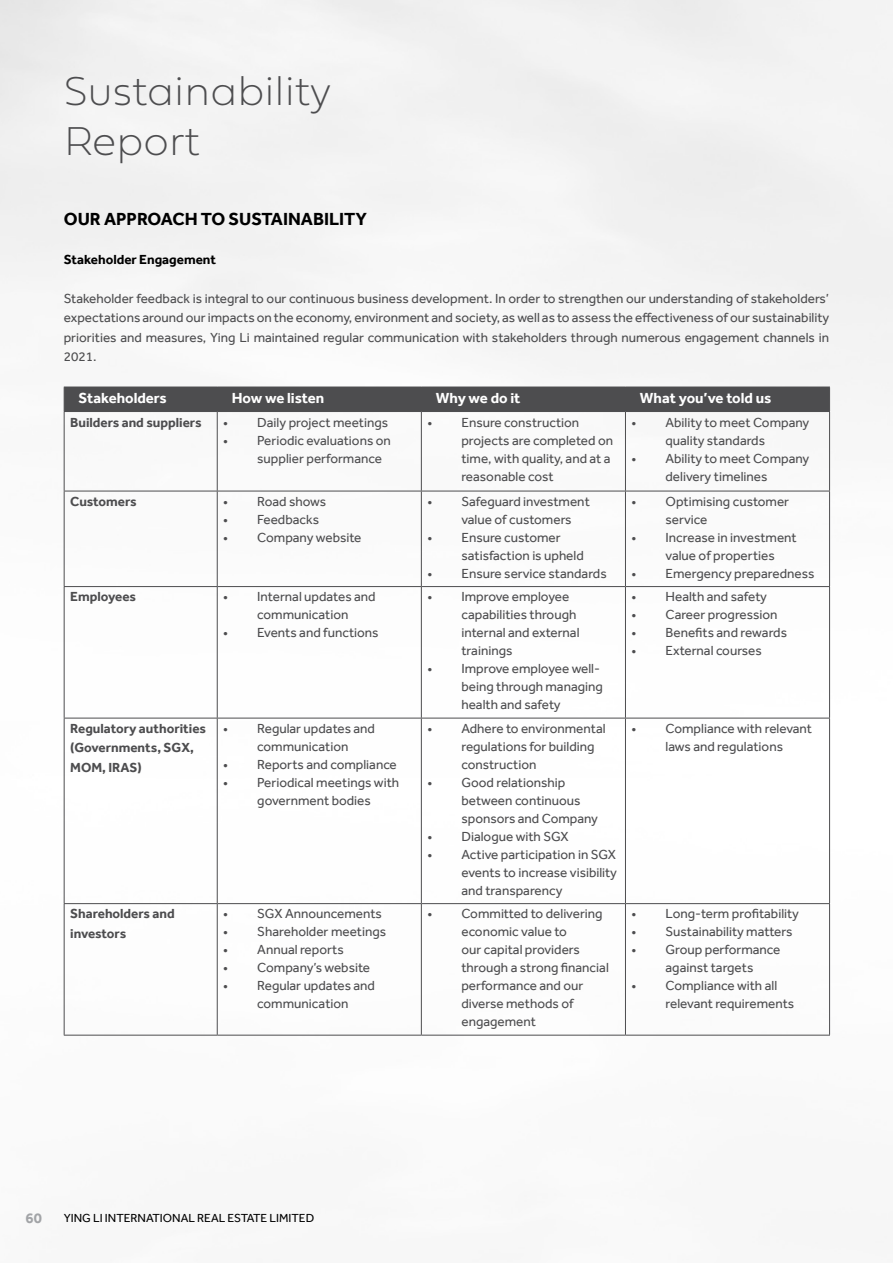
<style>
.page{position:relative;width:893px;height:1263px;background:#fff}
.page>*{position:absolute;margin:0;border:0;box-sizing:border-box;transform-origin:0 0}
.t1{font:42px/50.4px "Fieldwork Geo Hair";color:#4d4d4f}
.t2{font:700 18px "Effra";color:#000}
.t3{font:700 15px "Effra";color:#fff}
.t4{font:700 15px "Effra";color:#a2a4a7}
.t5{font:13.5px/18px "Effra";color:#4d4d4f}
.t6{font:700 13.5px/19.5px "Effra";color:#4d4d4f}
.t7{font:700 13.5px "Effra";color:#000}
.t8{font:12px "Effra";color:#000}
</style>
<div class="page">
<hr style="left:64px;top:412px;width:1px;height:79px;background:#4d4d4f">
<hr style="left:217px;top:412px;width:1px;height:79px;background:#4d4d4f">
<hr style="left:421px;top:412px;width:1px;height:79px;background:#4d4d4f">
<hr style="left:625px;top:412px;width:1px;height:79px;background:#4d4d4f">
<hr style="left:829px;top:412px;width:1px;height:79px;background:#4d4d4f">
<hr style="left:64px;top:491px;width:153px;height:1px;background:#4d4d4f">
<hr style="left:64px;top:491px;width:1px;height:95px;background:#4d4d4f">
<hr style="left:217px;top:491px;width:204px;height:1px;background:#4d4d4f">
<hr style="left:217px;top:491px;width:1px;height:95px;background:#4d4d4f">
<hr style="left:421px;top:491px;width:204px;height:1px;background:#4d4d4f">
<hr style="left:421px;top:491px;width:1px;height:95px;background:#4d4d4f">
<hr style="left:625px;top:491px;width:205px;height:1px;background:#4d4d4f">
<hr style="left:625px;top:491px;width:1px;height:95px;background:#4d4d4f">
<hr style="left:829px;top:491px;width:1px;height:95px;background:#4d4d4f">
<hr style="left:64px;top:586px;width:153px;height:1px;background:#4d4d4f">
<hr style="left:64px;top:587px;width:1px;height:131px;background:#4d4d4f">
<hr style="left:217px;top:586px;width:204px;height:1px;background:#4d4d4f">
<hr style="left:217px;top:587px;width:1px;height:131px;background:#4d4d4f">
<hr style="left:421px;top:586px;width:204px;height:1px;background:#4d4d4f">
<hr style="left:421px;top:587px;width:1px;height:131px;background:#4d4d4f">
<hr style="left:625px;top:586px;width:205px;height:1px;background:#4d4d4f">
<hr style="left:625px;top:587px;width:1px;height:131px;background:#4d4d4f">
<hr style="left:829px;top:587px;width:1px;height:131px;background:#4d4d4f">
<hr style="left:64px;top:718px;width:153px;height:1px;background:#4d4d4f">
<hr style="left:64px;top:718px;width:1px;height:185px;background:#4d4d4f">
<hr style="left:217px;top:718px;width:204px;height:1px;background:#4d4d4f">
<hr style="left:217px;top:718px;width:1px;height:185px;background:#4d4d4f">
<hr style="left:421px;top:718px;width:204px;height:1px;background:#4d4d4f">
<hr style="left:421px;top:718px;width:1px;height:185px;background:#4d4d4f">
<hr style="left:625px;top:718px;width:205px;height:1px;background:#4d4d4f">
<hr style="left:625px;top:718px;width:1px;height:185px;background:#4d4d4f">
<hr style="left:829px;top:718px;width:1px;height:185px;background:#4d4d4f">
<hr style="left:64px;top:903px;width:153px;height:1px;background:#4d4d4f">
<hr style="left:64px;top:904px;width:1px;height:131px;background:#4d4d4f">
<hr style="left:217px;top:903px;width:204px;height:1px;background:#4d4d4f">
<hr style="left:217px;top:904px;width:1px;height:131px;background:#4d4d4f">
<hr style="left:421px;top:903px;width:204px;height:1px;background:#4d4d4f">
<hr style="left:421px;top:904px;width:1px;height:131px;background:#4d4d4f">
<hr style="left:625px;top:903px;width:205px;height:1px;background:#4d4d4f">
<hr style="left:625px;top:904px;width:1px;height:131px;background:#4d4d4f">
<hr style="left:829px;top:904px;width:1px;height:131px;background:#4d4d4f">
<hr style="left:64px;top:1035px;width:153px;height:1px;background:#4d4d4f">
<hr style="left:217px;top:1035px;width:204px;height:1px;background:#4d4d4f">
<hr style="left:421px;top:1035px;width:204px;height:1px;background:#4d4d4f">
<hr style="left:625px;top:1035px;width:205px;height:1px;background:#4d4d4f">
<div style="left:64px;top:387px;width:766px;height:24px;background:#4d4d4f"></div>
<hr style="left:64px;top:411px;width:153px;height:1px;background:#4d4d4f">
<hr style="left:217px;top:411px;width:204px;height:1px;background:#4d4d4f">
<hr style="left:421px;top:411px;width:204px;height:1px;background:#4d4d4f">
<hr style="left:625px;top:411px;width:205px;height:1px;background:#4d4d4f">
<h1 class="t1" style="left:64px;top:63px;width:269px">Sustainability<br>Report</h1>
<h2 class="t2" style="left:64px;top:208px;width:305px">OUR APPROACH TO SUSTAINABILITY</h2>
<p class="t7" style="left:64px;top:251px;width:154px">Stakeholder Engagement</p>
<p class="t5" style="left:64px;top:288px;width:767px;line-height:19.5px;text-align:justify">Stakeholder feedback is integral to our continuous business development. In order to strengthen our understanding of stakeholders’ expectations around our impacts on the economy, environment and society, as well as to assess the effectiveness of our sustainability priorities and measures, Ying Li maintained regular communication with stakeholders through numerous engagement channels in 2021.</p>
<p class="t3" style="left:79px;top:389px;width:90px">Stakeholders</p>
<p class="t3" style="left:232px;top:389px;width:94px">How we listen</p>
<p class="t3" style="left:436px;top:389px;width:86px">Why we do it</p>
<p class="t3" style="left:640px;top:389px;width:133px">What you’ve told us</p>
<p class="t6" style="left:70px;top:412px;width:133px">Builders and suppliers</p>
<p class="t5" style="left:223px;top:413px;width:166px">• Daily project meetings</p>
<p class="t5" style="left:257px;top:431px;width:135px;text-indent:-34px">• Periodic evaluations on supplier performance</p>
<p class="t5" style="left:461px;top:413px;width:153px;text-indent:-34px">• Ensure construction projects are completed on time, with quality, and at a reasonable cost</p>
<p class="t5" style="left:665px;top:413px;width:145px;text-indent:-34px">• Ability to meet Company quality standards</p>
<p class="t5" style="left:631px;top:449px;width:179px;text-align:center">• Ability to meet Company delivery timelines</p>
<p class="t6" style="left:70px;top:492px;width:68px">Customers</p>
<p class="t5" style="left:223px;top:492px;width:105px">• Road shows</p>
<p class="t5" style="left:223px;top:510px;width:97px">• Feedbacks</p>
<p class="t5" style="left:223px;top:528px;width:140px">• Company website</p>
<p class="t5" style="left:461px;top:492px;width:130px;text-indent:-34px">• Safeguard investment value of customers</p>
<p class="t5" style="left:461px;top:528px;width:124px;text-indent:-34px">• Ensure customer satisfaction is upheld</p>
<p class="t5" style="left:427px;top:564px;width:181px">• Ensure service standards</p>
<p class="t5" style="left:665px;top:492px;width:125px;text-indent:-34px">• Optimising customer service</p>
<p class="t5" style="left:665px;top:528px;width:133px;text-indent:-34px">• Increase in investment value of properties</p>
<p class="t5" style="left:631px;top:564px;width:184px">• Emergency preparedness</p>
<p class="t6" style="left:70px;top:587px;width:67px">Employees</p>
<p class="t5" style="left:223px;top:588px;width:154px;text-align:center">• Internal updates and communication</p>
<p class="t5" style="left:223px;top:624px;width:157px">• Events and functions</p>
<p class="t5" style="left:461px;top:588px;width:120px;text-indent:-34px">• Improve employee capabilities through internal and external trainings</p>
<p class="t5" style="left:461px;top:660px;width:143px;text-indent:-34px">• Improve employee well&shy;being through managing health and safety</p>
<p class="t5" style="left:631px;top:588px;width:137px">• Health and safety</p>
<p class="t5" style="left:631px;top:606px;width:148px">• Career progression</p>
<p class="t5" style="left:631px;top:624px;width:157px">• Benefits and rewards</p>
<p class="t5" style="left:631px;top:642px;width:132px">• External courses</p>
<p class="t6" style="left:70px;top:718px;width:137px">Regulatory authorities (Governments, SGX,<br>MOM, IRAS)</p>
<p class="t5" style="left:223px;top:719px;width:153px;text-align:center">• Regular updates and communication</p>
<p class="t5" style="left:223px;top:755px;width:175px">• Reports and compliance</p>
<p class="t5" style="left:223px;top:773px;width:177px;text-align:center">• Periodical meetings with government bodies</p>
<p class="t5" style="left:461px;top:719px;width:146px;text-indent:-34px">• Adhere to environmental regulations for building construction</p>
<p class="t5" style="left:461px;top:773px;width:138px;text-indent:-34px">• Good relationship between continuous sponsors and Company</p>
<p class="t5" style="left:427px;top:827px;width:143px">• Dialogue with SGX</p>
<p class="t5" style="left:461px;top:845px;width:157px;text-align:justify;text-indent:-34px">• Active participation in SGX events to increase visibility and transparency</p>
<p class="t5" style="left:631px;top:719px;width:182px;text-align:center">• Compliance with relevant laws and regulations</p>
<p class="t6" style="left:70px;top:904px;width:106px">Shareholders and investors</p>
<p class="t5" style="left:223px;top:905px;width:160px">• SGX Announcements</p>
<p class="t5" style="left:223px;top:923px;width:164px">• Shareholder meetings</p>
<p class="t5" style="left:223px;top:941px;width:122px">• Annual reports</p>
<p class="t5" style="left:223px;top:959px;width:148px">• Company’s website</p>
<p class="t5" style="left:223px;top:977px;width:153px;text-align:center">• Regular updates and communication</p>
<p class="t5" style="left:461px;top:905px;width:149px;text-indent:-34px">• Committed to delivering economic value to<br>our capital providers through a strong financial performance and our diverse methods of engagement</p>
<p class="t5" style="left:631px;top:905px;width:169px">• Long-term profitability</p>
<p class="t5" style="left:631px;top:923px;width:162px">• Sustainability matters</p>
<p class="t5" style="left:631px;top:941px;width:150px;text-align:center">• Group performance against targets</p>
<p class="t5" style="left:665px;top:977px;width:130px;text-indent:-34px">• Compliance with all relevant requirements</p>
<p class="t4" style="left:26px;top:1209px;width:18px">60</p>
<p class="t8" style="left:64px;top:1211px;width:252px">YING LI INTERNATIONAL REAL ESTATE LIMITED</p>
</div>
